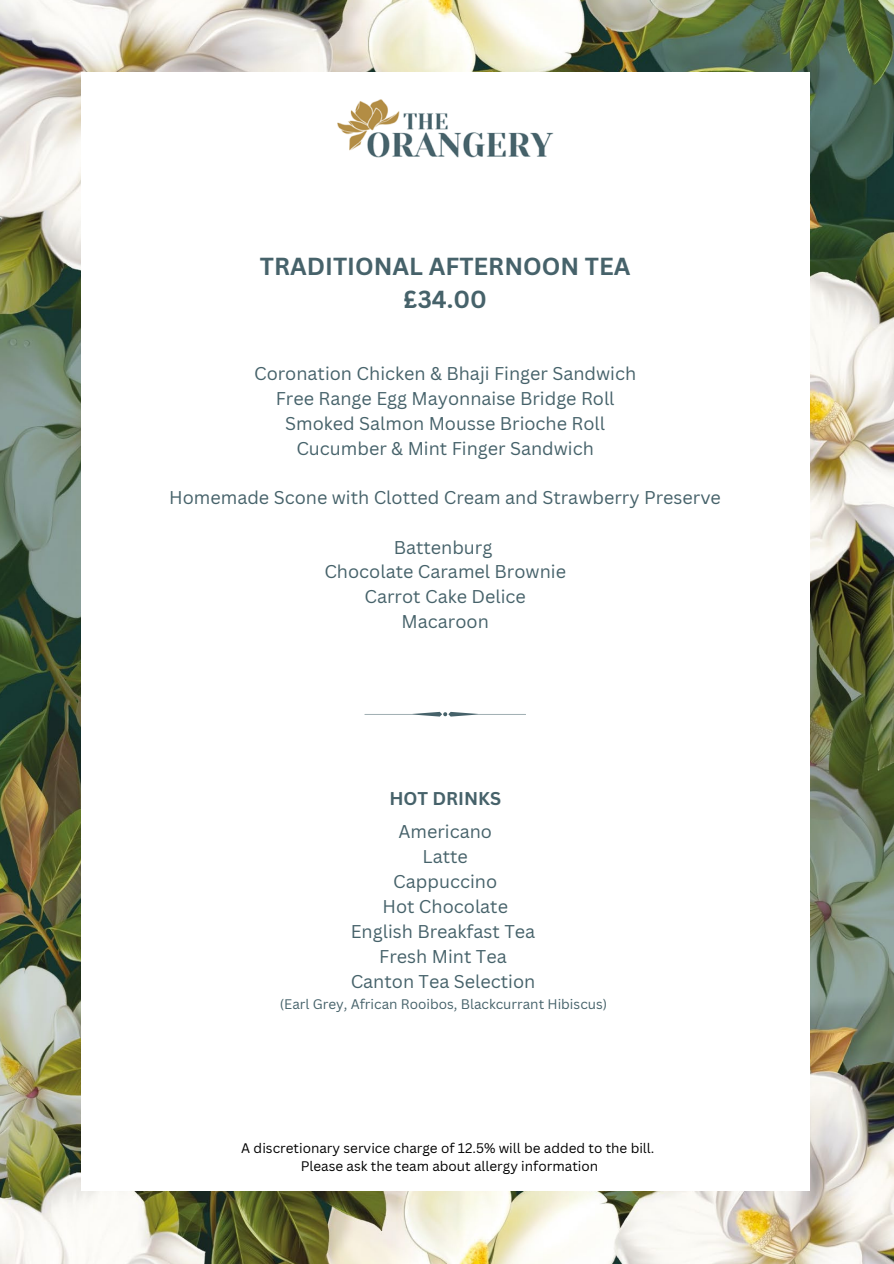
<style>
.page{position:relative;width:894px;height:1264px;background:#fff}
.page>*{position:absolute;margin:0;border:0;box-sizing:border-box;transform-origin:0 0}
.t1{font:700 24px/32.7px "Canva Sans";color:#46626a;text-align:center}
.t2{font:18px/24.8px "Canva Sans";color:#46626a;text-align:center}
.t3{font:700 18px "Canva Sans";color:#46626a}
.t4{font:13.5px "Canva Sans";color:#000}
.t5{font:13.5px "Canva Sans";color:#46626a}
</style>
<div class="page">
<img style="left:0;top:0;width:893px;height:1263px">
<div style="left:81px;top:72px;width:728px;height:1118px;background:#fff"></div>
<img style="left:337px;top:99px;width:217px;height:59px">
<svg style="left:364px;top:712px;width:161px;height:4px"></svg>
<h3 class="t1" style="left:260px;top:250px;width:372px">TRADITIONAL AFTERNOON TEA £34.00</h3>
<h3 class="t2" style="left:254px;top:361px;width:383px">Coronation Chicken &amp; Bhaji Finger Sandwich Free Range Egg Mayonnaise Bridge Roll Smoked Salmon Mousse Brioche Roll Cucumber &amp; Mint Finger Sandwich</h3>
<p class="t2" style="left:169px;top:484px;width:553px">Homemade Scone with Clotted Cream and Strawberry Preserve</p>
<h2 class="t2" style="left:324px;top:534px;width:243px">Battenburg<br>Chocolate Caramel Brownie<br>Carrot Cake Delice<br>Macaroon</h2>
<p class="t3" style="left:389px;top:786px;width:113px">HOT DRINKS</p>
<p class="t2" style="left:398px;top:819px;width:95px">Americano</p>
<p class="t2" style="left:422px;top:844px;width:47px">Latte</p>
<p class="t2" style="left:393px;top:869px;width:105px">Cappuccino</p>
<p class="t2" style="left:382px;top:894px;width:127px">Hot Chocolate</p>
<p class="t2" style="left:351px;top:919px;width:186px">English Breakfast Tea</p>
<p class="t2" style="left:379px;top:944px;width:129px">Fresh Mint Tea</p>
<p class="t2" style="left:350px;top:969px;width:186px">Canton Tea Selection</p>
<p class="t5" style="left:280px;top:994px;width:329px">(Earl Grey, African Rooibos, Blackcurrant Hibiscus)</p>
<h1 class="t4" style="left:241px;top:1138px;width:414px">A discretionary service charge of 12.5% will be added to the bill.</h1>
<h3 class="t4" style="left:301px;top:1156px;width:299px">Please ask the team about allergy information</h3>
</div>
